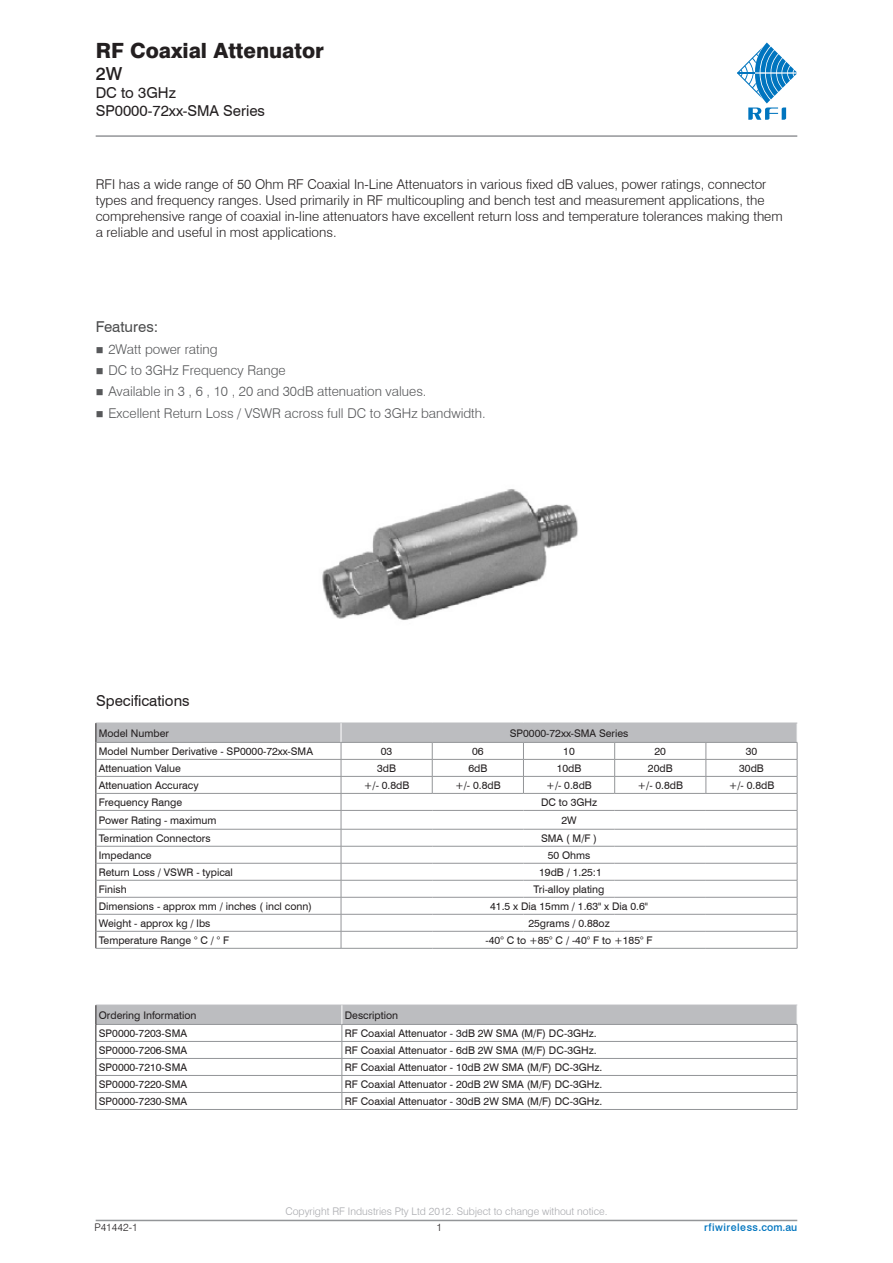
<style>
.page{position:relative;width:893px;height:1263px;background:#fff}
.page>*{position:absolute;margin:0;border:0;box-sizing:border-box;transform-origin:0 0}
.HEADER_1{font:800 21px "Swiss 721 BT";color:#231f20}
.HEADER_3_AND_4{font:500 18px "Swiss 721 BT";color:#231f20}
.HEADER_3_AND_4-2{font:15px "Swiss 721 BT";color:#231f20}
.FEATURES_SUB_HEAD{font:15px "Swiss 721 BT";color:#231f20}
.FEATURES_SUB_HEAD-2{font:15px "Swiss 721 BT";color:#4b4c4d}
.BODY_COPY{font:300 13.5px/16.2px "Swiss 721 BT";color:#231f20}
.BULLETS{font:300 13.5px "Swiss 721 BT";color:#57585a}
.SPEC_TABLE_COPY{font:10.5px "Swiss 721 BT";color:#231f20}
.SPEC_TABLE_CENTRED_C{font:10.5px "Swiss 721 BT";color:#231f20}
.t1{font:300 10.5px "Swiss 721 BT";color:#a8a9ad}
.t2{font:500 10.5px "Swiss 721 BT";letter-spacing:.05em;color:#0075bf}
.t3{font:300 10.5px "Swiss 721 BT";color:#231f20}
</style>
<div class="page">
<hr style="left:96px;top:135px;width:701px;height:2px;background:#939598">
<hr style="left:96px;top:1220px;width:701px;height:1px;background:#939598">
<hr style="left:96px;top:948px;width:245px;height:1px;background:#939598">
<svg style="left:96px;top:723px;width:702px;height:225px"></svg>
<hr style="left:432px;top:931px;width:91px;height:1px;background:#939598">
<hr style="left:523px;top:931px;width:92px;height:1px;background:#939598">
<hr style="left:615px;top:931px;width:91px;height:1px;background:#939598">
<hr style="left:706px;top:931px;width:91px;height:1px;background:#939598">
<hr style="left:341px;top:948px;width:91px;height:1px;background:#939598">
<hr style="left:432px;top:948px;width:91px;height:1px;background:#939598">
<hr style="left:523px;top:948px;width:92px;height:1px;background:#939598">
<hr style="left:615px;top:948px;width:91px;height:1px;background:#939598">
<hr style="left:706px;top:948px;width:91px;height:1px;background:#939598">
<svg style="left:737px;top:43px;width:60px;height:77px"></svg>
<hr style="left:96px;top:1109px;width:246px;height:1px;background:#939598">
<svg style="left:96px;top:1005px;width:702px;height:104px"></svg>
<hr style="left:342px;top:1024px;width:455px;height:1px;background:#939598">
<hr style="left:342px;top:1041px;width:455px;height:1px;background:#939598">
<hr style="left:342px;top:1058px;width:455px;height:1px;background:#939598">
<hr style="left:342px;top:1075px;width:455px;height:1px;background:#939598">
<hr style="left:342px;top:1092px;width:455px;height:1px;background:#939598">
<hr style="left:342px;top:1109px;width:455px;height:1px;background:#939598">
<img style="left:322px;top:489px;width:256px;height:131px">
<p class="HEADER_1" style="left:96px;top:38px;width:230px">RF Coaxial Attenuator</p>
<p class="HEADER_3_AND_4" style="left:96px;top:63px;width:28px">2W</p>
<p class="HEADER_3_AND_4-2" style="left:96px;top:84px;width:82px">DC to 3GHz</p>
<p class="HEADER_3_AND_4-2" style="left:96px;top:102px;width:171px">SP0000-72xx-SMA Series</p>
<p class="BODY_COPY" style="left:96px;top:176px;width:688px">RFI has a wide range of 50 Ohm RF Coaxial In-Line Attenuators in various fixed dB values, power ratings, connector types and frequency ranges. Used primarily in RF multicoupling and bench test and measurement applications, the comprehensive range of coaxial in-line attenuators have excellent return loss and temperature tolerances making them a reliable and useful in most applications.</p>
<p class="FEATURES_SUB_HEAD-2" style="left:96px;top:318px;width:64px">Features:</p>
<p class="BULLETS" style="left:96px;top:340px;width:123px">■ 2Watt power rating</p>
<p class="BULLETS" style="left:96px;top:362px;width:191px">■ DC to 3GHz Frequency Range</p>
<p class="BULLETS" style="left:96px;top:383px;width:332px">■ Available in 3 , 6 , 10 , 20 and 30dB attenuation values.</p>
<p class="BULLETS" style="left:96px;top:405px;width:392px">■ Excellent Return Loss / VSWR across full DC to 3GHz bandwidth.</p>
<p class="FEATURES_SUB_HEAD" style="left:96px;top:692px;width:95px">Specifications</p>
<p class="SPEC_TABLE_COPY" style="left:99px;top:726px;width:72px">Model Number</p>
<p class="SPEC_TABLE_CENTRED_C" style="left:510px;top:726px;width:120px">SP0000-72xx-SMA Series</p>
<p class="SPEC_TABLE_COPY" style="left:99px;top:745px;width:216px">Model Number Derivative - SP0000-72xx-SMA</p>
<p class="SPEC_TABLE_COPY" style="left:381px;top:745px;width:13px">03</p>
<p class="SPEC_TABLE_COPY" style="left:472px;top:745px;width:13px">06</p>
<p class="SPEC_TABLE_COPY" style="left:563px;top:745px;width:13px">10</p>
<p class="SPEC_TABLE_COPY" style="left:654px;top:745px;width:13px">20</p>
<p class="SPEC_TABLE_COPY" style="left:746px;top:745px;width:13px">30</p>
<p class="SPEC_TABLE_COPY" style="left:99px;top:762px;width:83px">Attenuation Value</p>
<p class="SPEC_TABLE_COPY" style="left:377px;top:762px;width:20px">3dB</p>
<p class="SPEC_TABLE_COPY" style="left:468px;top:762px;width:20px">6dB</p>
<p class="SPEC_TABLE_COPY" style="left:557px;top:762px;width:26px">10dB</p>
<p class="SPEC_TABLE_COPY" style="left:648px;top:762px;width:26px">20dB</p>
<p class="SPEC_TABLE_COPY" style="left:739px;top:762px;width:26px">30dB</p>
<p class="SPEC_TABLE_COPY" style="left:99px;top:779px;width:101px">Attenuation Accuracy</p>
<p class="SPEC_TABLE_COPY" style="left:364px;top:779px;width:47px">+/- 0.8dB</p>
<p class="SPEC_TABLE_COPY" style="left:455px;top:779px;width:47px">+/- 0.8dB</p>
<p class="SPEC_TABLE_COPY" style="left:546px;top:779px;width:47px">+/- 0.8dB</p>
<p class="SPEC_TABLE_COPY" style="left:637px;top:779px;width:47px">+/- 0.8dB</p>
<p class="SPEC_TABLE_COPY" style="left:729px;top:779px;width:47px">+/- 0.8dB</p>
<p class="SPEC_TABLE_COPY" style="left:99px;top:796px;width:85px">Frequency Range</p>
<p class="SPEC_TABLE_COPY" style="left:541px;top:796px;width:58px">DC to 3GHz</p>
<p class="SPEC_TABLE_COPY" style="left:99px;top:814px;width:119px">Power Rating - maximum</p>
<p class="SPEC_TABLE_COPY" style="left:561px;top:814px;width:17px">2W</p>
<p class="SPEC_TABLE_COPY" style="left:99px;top:832px;width:113px">Termination Connectors</p>
<p class="SPEC_TABLE_COPY" style="left:541px;top:832px;width:57px">SMA ( M/F )</p>
<p class="SPEC_TABLE_COPY" style="left:99px;top:849px;width:54px">Impedance</p>
<p class="SPEC_TABLE_COPY" style="left:548px;top:849px;width:44px">50 Ohms</p>
<p class="SPEC_TABLE_COPY" style="left:99px;top:866px;width:136px">Return Loss / VSWR - typical</p>
<p class="SPEC_TABLE_COPY" style="left:539px;top:866px;width:64px">19dB / 1.25:1</p>
<p class="SPEC_TABLE_COPY" style="left:99px;top:883px;width:29px">Finish</p>
<p class="SPEC_TABLE_COPY" style="left:534px;top:883px;width:72px">Tri-alloy plating</p>
<p class="SPEC_TABLE_COPY" style="left:99px;top:900px;width:215px">Dimensions - approx mm / inches ( incl conn)</p>
<p class="SPEC_TABLE_COPY" style="left:490px;top:900px;width:159px">41.5 x Dia 15mm / 1.63" x Dia 0.6"</p>
<p class="SPEC_TABLE_COPY" style="left:99px;top:917px;width:113px">Weight - approx kg / lbs</p>
<p class="SPEC_TABLE_COPY" style="left:528px;top:917px;width:83px">25grams / 0.88oz</p>
<p class="SPEC_TABLE_COPY" style="left:99px;top:934px;width:132px">Temperature Range ° C / ° F</p>
<p class="SPEC_TABLE_COPY" style="left:486px;top:934px;width:168px">-40° C to +85° C / -40° F to +185° F</p>
<p class="SPEC_TABLE_COPY" style="left:99px;top:1008px;width:99px">Ordering Information</p>
<p class="SPEC_TABLE_CENTRED_C" style="left:345px;top:1008px;width:55px">Description</p>
<p class="SPEC_TABLE_COPY" style="left:99px;top:1027px;width:90px">SP0000-7203-SMA</p>
<p class="SPEC_TABLE_CENTRED_C" style="left:345px;top:1027px;width:253px">RF Coaxial Attenuator - 3dB 2W SMA (M/F) DC-3GHz.</p>
<p class="SPEC_TABLE_COPY" style="left:99px;top:1044px;width:90px">SP0000-7206-SMA</p>
<p class="SPEC_TABLE_CENTRED_C" style="left:345px;top:1044px;width:253px">RF Coaxial Attenuator - 6dB 2W SMA (M/F) DC-3GHz.</p>
<p class="SPEC_TABLE_COPY" style="left:99px;top:1061px;width:90px">SP0000-7210-SMA</p>
<p class="SPEC_TABLE_CENTRED_C" style="left:345px;top:1061px;width:259px">RF Coaxial Attenuator - 10dB 2W SMA (M/F) DC-3GHz.</p>
<p class="SPEC_TABLE_COPY" style="left:99px;top:1078px;width:90px">SP0000-7220-SMA</p>
<p class="SPEC_TABLE_CENTRED_C" style="left:345px;top:1078px;width:259px">RF Coaxial Attenuator - 20dB 2W SMA (M/F) DC-3GHz.</p>
<p class="SPEC_TABLE_COPY" style="left:99px;top:1095px;width:90px">SP0000-7230-SMA</p>
<p class="SPEC_TABLE_CENTRED_C" style="left:345px;top:1095px;width:259px">RF Coaxial Attenuator - 30dB 2W SMA (M/F) DC-3GHz.</p>
<p class="t1" style="left:285px;top:1205px;width:324px">Copyright RF Industries Pty Ltd 2012. Subject to change without notice.</p>
<p class="t3" style="left:94px;top:1220px;width:45px">P41442-1</p>
<p class="t3" style="left:437px;top:1220px;width:7px">1</p>
<p class="t2" style="left:704px;top:1220px;width:95px">rfiwireless.com.au</p>
</div>
